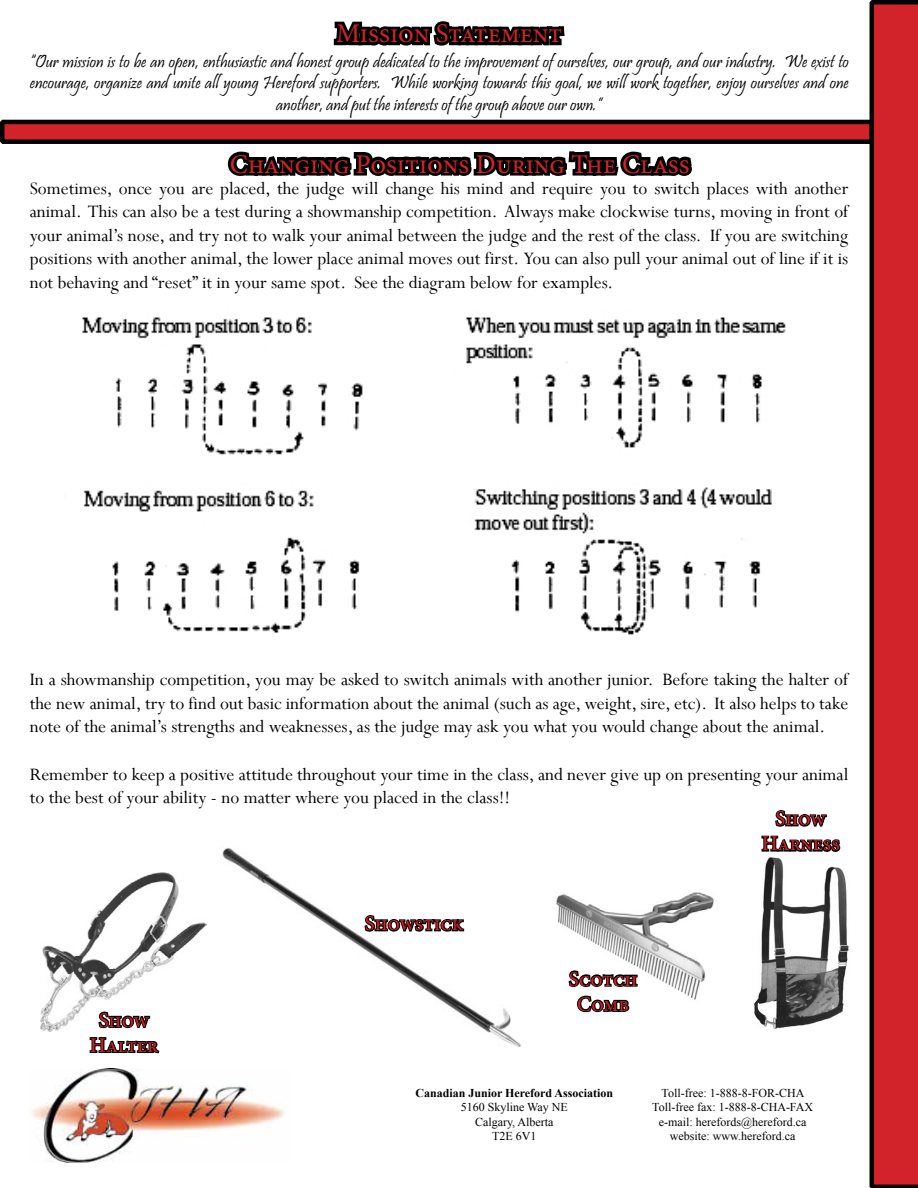
<style>
.page{position:relative;width:918px;height:1188px;background:#fff}
.page>*{position:absolute;margin:0;border:0;box-sizing:border-box;transform-origin:0 0}
.t1{font:27px "Minion Pro";color:#d2232a}
.t2{font:21px/25.2px "Minion Pro";color:#d2232a;text-align:center}
.t3{font:19.5px/23.4px "Perpetua";color:#000;text-align:justify}
.t4{font:18px/21.6px "Pristina";color:#000;text-align:center}
.t5{font:12px/14.4px "Times New Roman";color:#000;text-align:center}
.t6{font:700 12px "Times New Roman";color:#000}
</style>
<div class="page">
<svg style="left:870px;top:0;width:48px;height:1188px;background:#bf1f26"></svg>
<svg style="left:333px;top:21px;width:232px;height:25px"></svg>
<div style="left:2px;top:122px;width:870px;height:20px;background:#d2232a"></div>
<div style="left:0;top:120px;width:874px;height:24px;border:4px solid #000"></div>
<img style="left:28px;top:1069px;width:257px;height:94px">
<svg style="left:225px;top:139px;width:470px;height:37px"></svg>
<img style="left:82px;top:317px;width:704px;height:318px">
<img style="left:556px;top:892px;width:158px;height:108px">
<img style="left:222px;top:848px;width:299px;height:199px">
<img style="left:754px;top:857px;width:94px;height:172px">
<img style="left:40px;top:873px;width:166px;height:159px">
<svg style="left:88px;top:1008px;width:73px;height:46px"></svg>
<svg style="left:363px;top:911px;width:102px;height:32px"></svg>
<svg style="left:567px;top:926px;width:72px;height:87px"></svg>
<svg style="left:761px;top:810px;width:80px;height:42px"></svg>
<h1 class="t1" style="left:336px;top:16px;width:228px">Mission Statement</h1>
<p class="t4" style="left:30px;top:52px;width:821px">“Our mission is to be an open, enthusiastic and honest group dedicated to the improvement of ourselves, our group, and our industry. We exist to encourage, organize and unite all young Hereford supporters. While working towards this goal, we will work together, enjoy ourselves and one another, and put the interests of the group above our own.”</p>
<h1 class="t1" style="left:230px;top:146px;width:462px">Changing Positions During The Class</h1>
<p class="t3" style="left:30px;top:176px;width:820px">Sometimes, once you are placed, the judge will change his mind and require you to switch places with another animal. This can also be a test during a showmanship competition. Always make clockwise turns, moving in front of your animal’s nose, and try not to walk your animal between the judge and the rest of the class. If you are switching positions with another animal, the lower place animal moves out first. You can also pull your animal out of line if it is not behaving and “reset” it in your same spot. See the diagram below for examples.</p>
<p class="t3" style="left:30px;top:668px;width:820px">In a showmanship competition, you may be asked to switch animals with another junior. Before taking the halter of the new animal, try to find out basic information about the animal (such as age, weight, sire, etc). It also helps to take note of the animal’s strengths and weaknesses, as the judge may ask you what you would change about the animal.</p>
<p class="t3" style="left:30px;top:762px;width:820px">Remember to keep a positive attitude throughout your time in the class, and never give up on presenting your animal to the best of your ability - no matter where you placed in the class!!</p>
<p class="t2" style="left:90px;top:1007px;width:70px">Show<br>Halter</p>
<p class="t2" style="left:365px;top:911px;width:100px">Showstick</p>
<p class="t2" style="left:569px;top:966px;width:70px">Scotch<br>Comb</p>
<p class="t2" style="left:762px;top:806px;width:80px">Show<br>Harness</p>
<p class="t6" style="left:415px;top:1084px;width:199px">Canadian Junior Hereford Association</p>
<p class="t5" style="left:461px;top:1100px;width:109px">5160 Skyline Way NE<br>Calgary, Alberta<br>T2E 6V1</p>
<p class="t5" style="left:652px;top:1086px;width:162px">Toll-free: 1-888-8-FOR-CHA<br>Toll-free fax: 1-888-8-CHA-FAX e-mail: herefords@hereford.ca website: www.hereford.ca</p>
</div>
